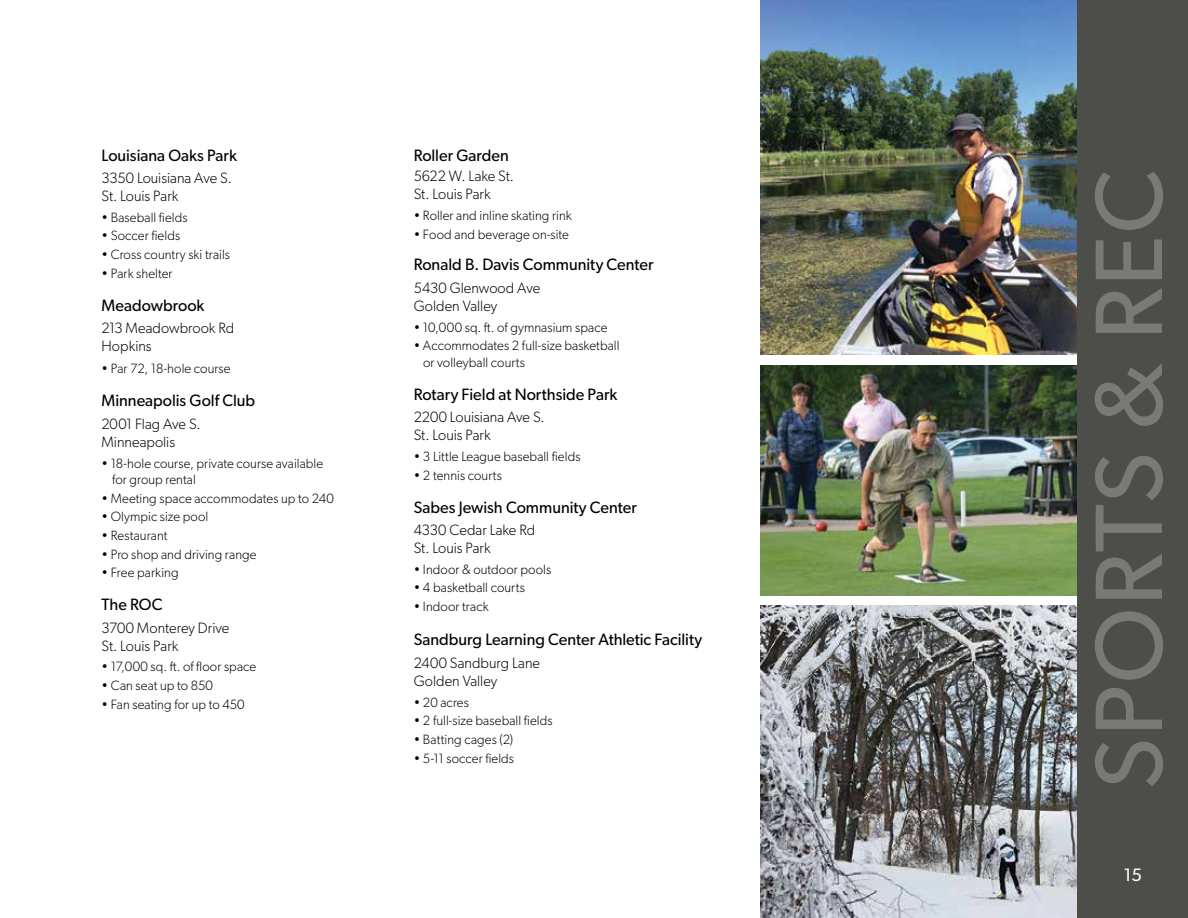
<style>
.page{position:relative;width:1188px;height:918px;background:#fff}
.page>*{position:absolute;margin:0;border:0;box-sizing:border-box;transform-origin:0 0}
.t1{font:96px "Gibson";letter-spacing:.02em;color:#797978}
.t2{font:18px "Gibson";color:#fff}
.t3{font:16.5px "Gibson";color:#000}
.t4{font:300 15px/18px "Gibson";color:#000}
.t5{font:300 13.5px/16.5px "Gibson";letter-spacing:.005em;color:#000}
</style>
<div class="page">
<img style="left:761px;top:365px;width:316px;height:230px">
<img style="left:761px;top:606px;width:316px;height:312px">
<img style="left:761px;top:0;width:316px;height:354px">
<div style="left:1077px;top:0;width:111px;height:918px;background:#4d4d4a"></div>
<p class="t3" style="left:102px;top:145px;width:137px">Louisiana Oaks Park</p>
<p class="t4" style="left:102px;top:169px;width:132px">3350 Louisiana Ave S.<br>St. Louis Park</p>
<p class="t5" style="left:102px;top:209px;width:88px">• Baseball fields</p>
<p class="t5" style="left:102px;top:227px;width:80px">• Soccer fields</p>
<p class="t5" style="left:102px;top:246px;width:130px">• Cross country ski trails</p>
<p class="t5" style="left:102px;top:265px;width:73px">• Park shelter</p>
<p class="t3" style="left:102px;top:295px;width:104px">Meadowbrook</p>
<p class="t4" style="left:102px;top:319px;width:134px">213 Meadowbrook Rd<br>Hopkins</p>
<p class="t5" style="left:102px;top:360px;width:131px">• Par 72, 18-hole course</p>
<p class="t3" style="left:102px;top:391px;width:155px">Minneapolis Golf Club</p>
<p class="t4" style="left:102px;top:414px;width:101px">2001 Flag Ave S.<br>Minneapolis</p>
<p class="t5" style="left:112px;top:454px;width:213px;text-indent:-11px">• 18-hole course, private course available for group rental</p>
<p class="t5" style="left:102px;top:490px;width:234px">• Meeting space accommodates up to 240</p>
<p class="t5" style="left:102px;top:508px;width:108px">• Olympic size pool</p>
<p class="t5" style="left:102px;top:527px;width:68px">• Restaurant</p>
<p class="t5" style="left:102px;top:546px;width:157px">• Pro shop and driving range</p>
<p class="t5" style="left:102px;top:564px;width:79px">• Free parking</p>
<p class="t3" style="left:102px;top:595px;width:62px">The ROC</p>
<p class="t4" style="left:102px;top:618px;width:129px">3700 Monterey Drive<br>St. Louis Park</p>
<p class="t5" style="left:102px;top:658px;width:156px">• 17,000 sq. ft. of floor space</p>
<p class="t5" style="left:102px;top:677px;width:113px">• Can seat up to 850</p>
<p class="t5" style="left:102px;top:696px;width:145px">• Fan seating for up to 450</p>
<p class="t3" style="left:414px;top:145px;width:97px">Roller Garden</p>
<p class="t4" style="left:414px;top:167px;width:102px">5622 W. Lake St.<br>St. Louis Park</p>
<p class="t5" style="left:414px;top:207px;width:160px">• Roller and inline skating rink</p>
<p class="t5" style="left:414px;top:226px;width:157px">• Food and beverage on-site</p>
<p class="t3" style="left:414px;top:255px;width:241px">Ronald B. Davis Community Center</p>
<p class="t4" style="left:414px;top:278px;width:128px">5430 Glenwood Ave<br>Golden Valley</p>
<p class="t5" style="left:414px;top:319px;width:195px">• 10,000 sq. ft. of gymnasium space</p>
<p class="t5" style="left:423px;top:337px;width:198px;text-indent:-9px">• Accommodates 2 full-size basketball or volleyball courts</p>
<p class="t3" style="left:414px;top:384px;width:205px">Rotary Field at Northside Park</p>
<p class="t4" style="left:414px;top:408px;width:133px">2200 Louisiana Ave S.<br>St. Louis Park</p>
<p class="t5" style="left:414px;top:448px;width:168px">• 3 Little League baseball fields</p>
<p class="t5" style="left:414px;top:466px;width:90px">• 2 tennis courts</p>
<p class="t3" style="left:414px;top:497px;width:225px">Sabes Jewish Community Center</p>
<p class="t4" style="left:414px;top:521px;width:123px">4330 Cedar Lake Rd<br>St. Louis Park</p>
<p class="t5" style="left:414px;top:561px;width:139px">• Indoor &amp; outdoor pools</p>
<p class="t5" style="left:414px;top:579px;width:113px">• 4 basketball courts</p>
<p class="t5" style="left:414px;top:598px;width:76px">• Indoor track</p>
<p class="t3" style="left:414px;top:630px;width:290px">Sandburg Learning Center Athletic Facility</p>
<p class="t4" style="left:414px;top:653px;width:128px">2400 Sandburg Lane<br>Golden Valley</p>
<p class="t5" style="left:414px;top:694px;width:57px">• 20 acres</p>
<p class="t5" style="left:414px;top:712px;width:140px">• 2 full-size baseball fields</p>
<p class="t5" style="left:414px;top:731px;width:101px">• Batting cages (2)</p>
<p class="t5" style="left:414px;top:750px;width:102px">• 5-11 soccer fields</p>
<h1 class="t1" style="left:1071px;top:789px;width:621px;rotate:-90deg">SPORTS &amp; REC</h1>
<h2 class="t2" style="left:1124px;top:863px;width:20px">15</h2>
</div>
